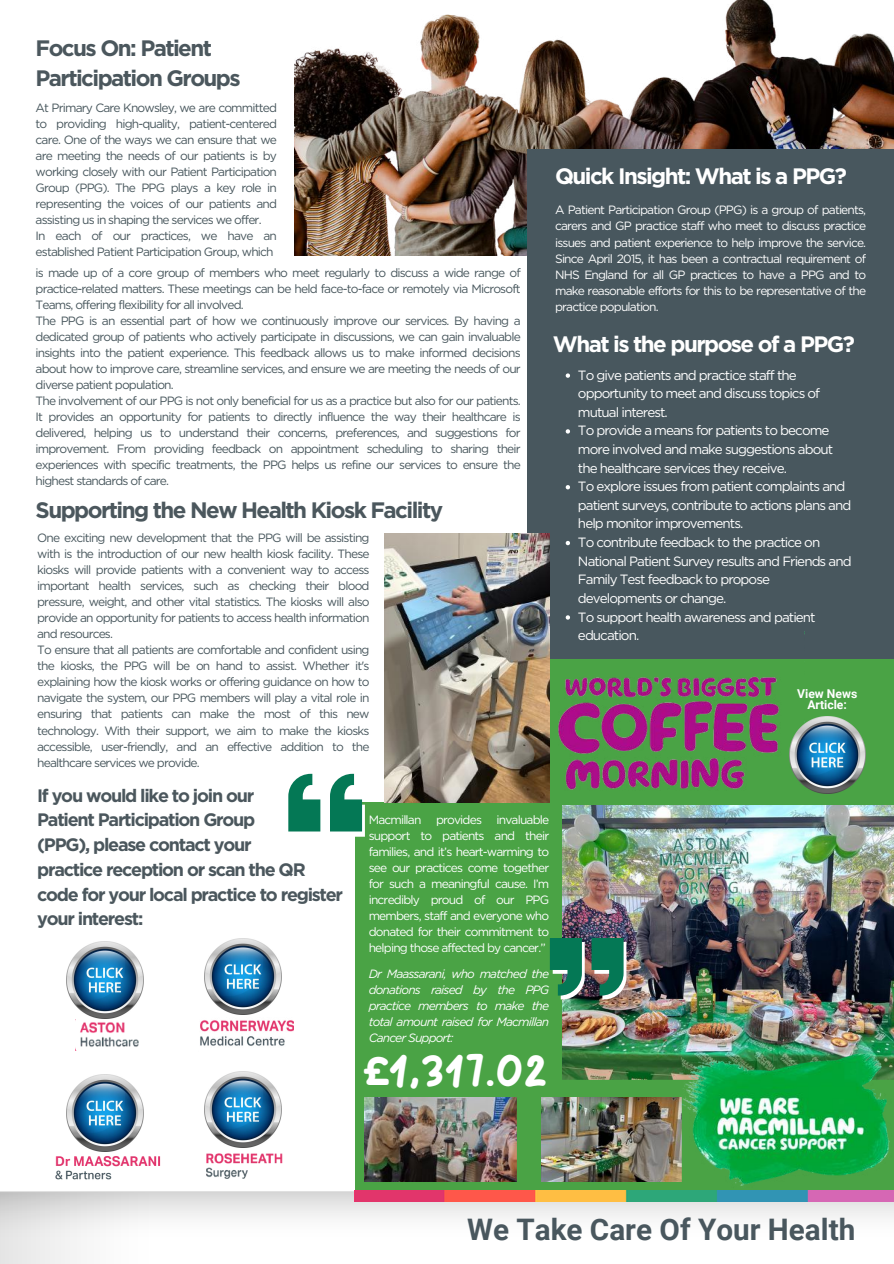
<style>
.page{position:relative;width:894px;height:1264px;background:#fff}
.page>*{position:absolute;margin:0;border:0;box-sizing:border-box;transform-origin:0 0}
.t1{font:39.45px "Lazydog";color:#fff}
.t2{font:700 29.7px "Roboto";color:#49575e}
.t3{font:700 22.35px/30.3px "Gotham";letter-spacing:-.07em;color:#4b575d}
.t4{font:700 22.35px "Gotham";letter-spacing:-.07em;color:#fff}
.t5{font:700 18px/24.8px "Gotham";letter-spacing:-.07em;color:#4b575d}
.t6{font:13.5px/18.6px "Gotham";letter-spacing:-.07em;color:#fff}
.t7{font:700 12.15px/11.1px "Roboto";color:#fff;text-align:center}
.t8{font:12px/16px "Gotham";letter-spacing:-.07em;color:#48575d}
.t9{font:12px/16px "Gotham";letter-spacing:-.07em;color:#fff;text-align:justify}
.t10{font:italic 12px/16px "Gotham";letter-spacing:-.07em;color:#fff;text-align:justify}
.s1{font-family:"Fredoka One";font-size:38.4px}
</style>
<div class="page">
<div style="left:355px;top:802px;width:538px;height:394px;background:#4aa345"></div>
<img style="left:0;top:1191px;width:893px;height:27px">
<img style="left:355px;top:1190px;width:298px;height:11px">
<img style="left:0;top:1192px;width:226px;height:71px">
<img style="left:294px;top:0;width:599px;height:256px">
<div style="left:527px;top:149px;width:366px;height:558px;background:#48575e"></div>
<div style="left:521px;top:658px;width:372px;height:386px;background:#4aa345"></div>
<svg style="left:565px;top:373px;width:5px;height:5px"></svg>
<svg style="left:565px;top:429px;width:5px;height:4px"></svg>
<svg style="left:565px;top:485px;width:5px;height:4px"></svg>
<svg style="left:565px;top:541px;width:5px;height:4px"></svg>
<svg style="left:565px;top:615px;width:5px;height:4px"></svg>
<img style="left:562px;top:805px;width:330px;height:274px">
<img style="left:653px;top:1039px;width:240px;height:172px">
<svg style="left:288px;top:773px;width:77px;height:63px"></svg>
<img style="left:550px;top:938px;width:76px;height:61px">
<img style="left:55px;top:1156px;width:105px;height:24px">
<img style="left:200px;top:1020px;width:94px;height:26px">
<img style="left:541px;top:620px;width:262px;height:183px">
<img style="left:365px;top:1097px;width:152px;height:84px">
<img style="left:541px;top:1097px;width:140px;height:84px">
<img style="left:76px;top:1022px;width:63px;height:29px">
<img style="left:206px;top:1153px;width:76px;height:26px">
<img style="left:384px;top:534px;width:165px;height:268px">
<img style="left:788px;top:716px;width:77px;height:77px">
<img style="left:66px;top:941px;width:77px;height:77px">
<img style="left:66px;top:1074px;width:77px;height:77px">
<img style="left:205px;top:938px;width:76px;height:76px">
<img style="left:205px;top:1071px;width:76px;height:76px">
<h3 class="t3" style="left:36px;top:33px;width:206px">Focus On: Patient<br>Participation Groups</h3>
<p class="t8" style="left:36px;top:99px;width:243px">At Primary Care Knowsley, we are committed to providing high-quality, patient-centered care. One of the ways we can ensure that we are meeting the needs of our patients is by working closely with our Patient Participation Group (PPG). The PPG plays a key role in representing the voices of our patients and assisting us in shaping the services we offer.<br>In each of our practices, we have an established Patient Participation Group, which</p>
<p class="t8" style="left:36px;top:264px;width:486px">is made up of a core group of members who meet regularly to discuss a wide range of practice-related matters. These meetings can be held face-to-face or remotely via Microsoft Teams, offering flexibility for all involved.<br>The PPG is an essential part of how we continuously improve our services. By having a dedicated group of patients who actively participate in discussions, we can gain invaluable insights into the patient experience. This feedback allows us to make informed decisions about how to improve care, streamline services, and ensure we are meeting the needs of our diverse patient population.<br>The involvement of our PPG is not only beneficial for us as a practice but also for our patients.<br>It provides an opportunity for patients to directly influence the way their healthcare is delivered, helping us to understand their concerns, preferences, and suggestions for improvement. From providing feedback on appointment scheduling to sharing their experiences with specific treatments, the PPG helps us refine our services to ensure the highest standards of care.</p>
<h3 class="t3" style="left:36px;top:495px;width:409px">Supporting the New Health Kiosk Facility</h3>
<p class="t8" style="left:37px;top:530px;width:334px">One exciting new development that the PPG will be assisting with is the introduction of our new health kiosk facility. These kiosks will provide patients with a convenient way to access important health services, such as checking their blood pressure, weight, and other vital statistics. The kiosks will also provide an opportunity for patients to access health information and resources.<br>To ensure that all patients are comfortable and confident using the kiosks, the PPG will be on hand to assist. Whether it's explaining how the kiosk works or offering guidance on how to navigate the system, our PPG members will play a vital role in ensuring that patients can make the most of this new technology. With their support, we aim to make the kiosks accessible, user-friendly, and an effective addition to the healthcare services we provide.</p>
<h3 class="t4" style="left:555px;top:163px;width:293px">Quick Insight: What is a PPG?</h3>
<p class="t9" style="left:555px;top:202px;width:312px">A Patient Participation Group (PPG) is a group of patients, carers and GP practice staff who meet to discuss practice issues and patient experience to help improve the service.<br>Since April 2015, it has been a contractual requirement of NHS England for all GP practices to have a PPG and to make reasonable efforts for this to be representative of the practice population.</p>
<h3 class="t4" style="left:552px;top:330px;width:303px">What is the purpose of a PPG?</h3>
<p class="t6" style="left:578px;top:365px;width:275px">To give patients and practice staff the opportunity to meet and discuss topics of mutual interest.<br>To provide a means for patients to become more involved and make suggestions about the healthcare services they receive.<br>To explore issues from patient complaints and patient surveys, contribute to actions plans and help monitor improvements.<br>To contribute feedback to the practice on National Patient Survey results and Friends and Family Test feedback to propose developments or change.<br>To support health awareness and patient education.</p>
<p class="t7" style="left:797px;top:688px;width:62px">View News<br>Article:</p>
<h3 class="t5" style="left:37px;top:782px;width:307px">If you would like to join our<br>Patient Participation Group<br>(PPG), please contact your<br>practice reception or scan the QR code for your local practice to register your interest:</h3>
<p class="t9" style="left:368px;top:811px;width:182px">Macmillan provides invaluable support to patients and their families, and it’s heart-warming to see our practices come together for such a meaningful cause. I’m incredibly proud of our PPG members, staff and everyone who donated for their commitment to helping those affected by cancer.”</p>
<p class="t10" style="left:368px;top:965px;width:182px">Dr Maassarani, who matched the donations raised by the PPG practice members to make the total amount raised for Macmillan Cancer Support:</p>
<h1 class="t1" style="left:363px;top:1053px;width:186px"><span class="s1">£</span>1,317.02</h1>
<h2 class="t2" style="left:467px;top:1211px;width:389px">We Take Care Of Your Health</h2>
</div>
